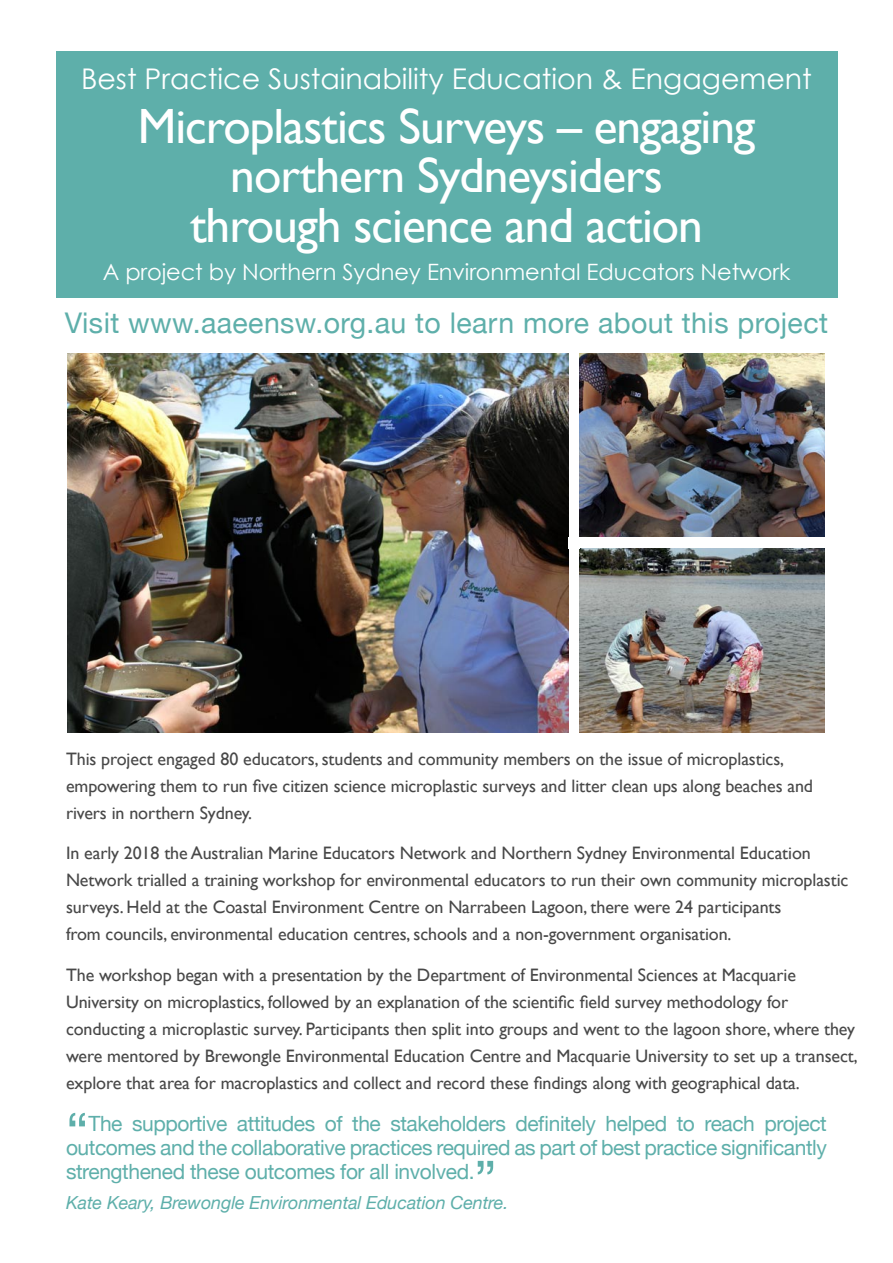
<style>
.page{position:relative;width:893px;height:1263px;background:#fff}
.page>*{position:absolute;margin:0;border:0;box-sizing:border-box;transform-origin:0 0}
.t1{font:52.5px "Helvetica Neue";color:#5eafaa}
.t2{font:49.5px/49.5px "Gill Sans";letter-spacing:-.02em;color:#fff;text-align:center}
.t3{font:28.5px "Helvetica Neue";letter-spacing:.015em;color:#5eafaa}
.t4{font:28.5px "Century Gothic";color:#fff}
.t5{font:22.5px "Century Gothic";letter-spacing:-.005em;color:#fff}
.t6{font:21px/24px "Helvetica Neue";letter-spacing:-.02em;color:#5eafaa;text-align:justify}
.t7{font:18px/27px "Gill Sans";letter-spacing:-.005em;color:#484848}
.t8{font:italic 18px "Helvetica Neue";letter-spacing:-.01em;color:#5eafaa}
</style>
<div class="page">
<img style="left:67px;top:353px;width:501px;height:379px">
<div style="left:56px;top:51px;width:781px;height:247px;background:#5eafaa"></div>
<img style="left:580px;top:353px;width:245px;height:184px">
<img style="left:580px;top:549px;width:245px;height:183px">
<p class="t4" style="left:81px;top:61px;width:732px">Best Practice Sustainability Education &amp; Engagement</p>
<p class="t2" style="left:138px;top:101px;width:619px">Microplastics Surveys – engaging northern Sydneysiders<br>through science and action</p>
<p class="t5" style="left:103px;top:259px;width:689px">A project by Northern Sydney Environmental Educators Network</p>
<p class="t3" style="left:65px;top:306px;width:765px">Visit www.aaeensw.org.au to learn more about this project</p>
<p class="t7" style="left:66px;top:745px;width:749px">This project engaged 80 educators, students and community members on the issue of microplastics, empowering them to run five citizen science microplastic surveys and litter clean ups along beaches and rivers in northern Sydney.</p>
<p class="t7" style="left:66px;top:839px;width:784px">In early 2018 the Australian Marine Educators Network and Northern Sydney Environmental Education Network trialled a training workshop for environmental educators to run their own community microplastic surveys. Held at the Coastal Environment Centre on Narrabeen Lagoon, there were 24 participants<br>from councils, environmental education centres, schools and a non-government organisation.</p>
<p class="t7" style="left:66px;top:961px;width:793px">The workshop began with a presentation by the Department of Environmental Sciences at Macquarie University on microplastics, followed by an explanation of the scientific field survey methodology for conducting a microplastic survey. Participants then split into groups and went to the lagoon shore, where they were mentored by Brewongle Environmental Education Centre and Macquarie University to set up a transect, explore that area for macroplastics and collect and record these findings along with geographical data.</p>
<p class="t1" style="left:66px;top:1100px;width:24px">“</p>
<p class="t6" style="left:66px;top:1111px;width:762px;text-indent:22px">The supportive attitudes of the stakeholders definitely helped to reach project outcomes and the collaborative practices required as part of best practice significantly strengthened these outcomes for all involved.</p>
<p class="t8" style="left:66px;top:1191px;width:444px">Kate Keary, Brewongle Environmental Education Centre.</p>
<p class="t1" style="left:474px;top:1148px;width:24px">”</p>
</div>
